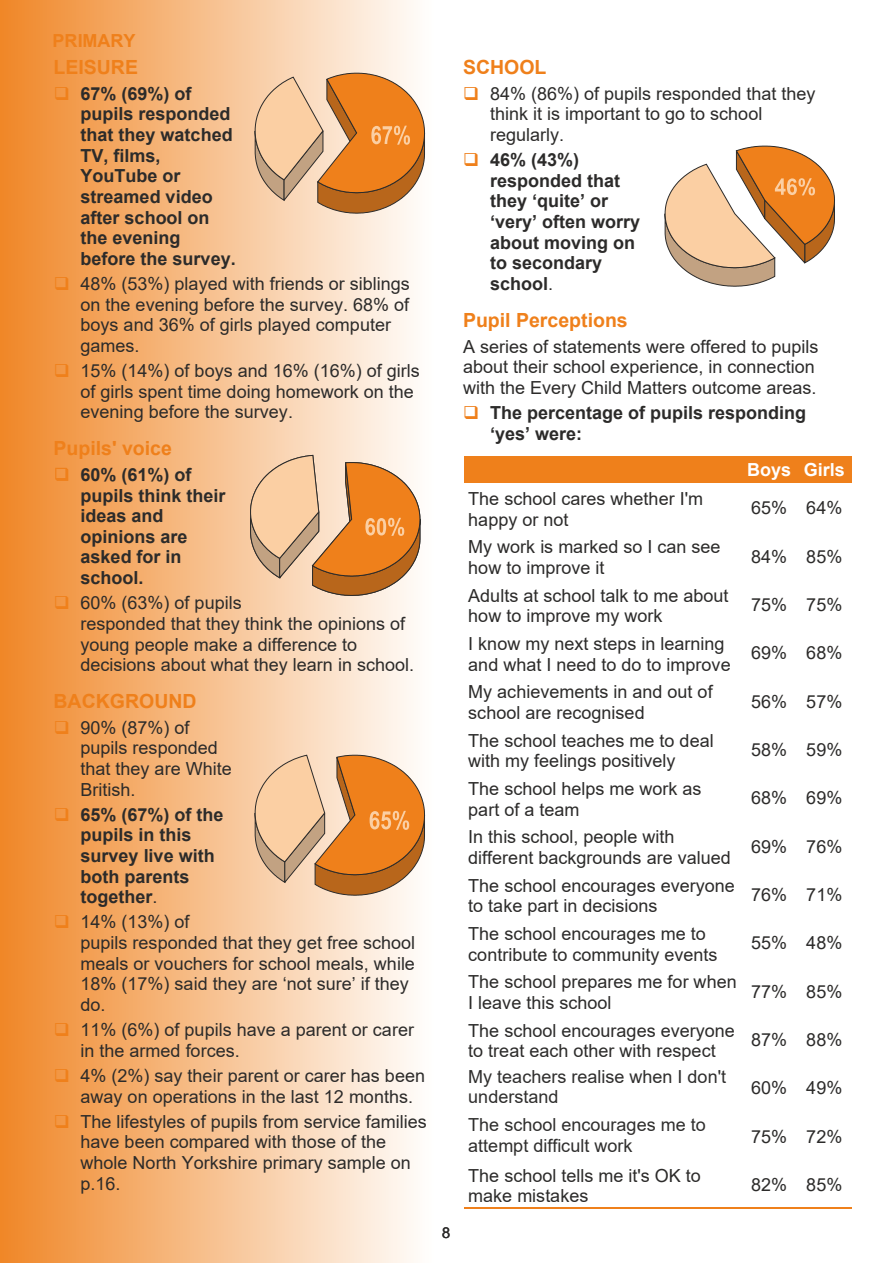
<style>
.page{position:relative;width:893px;height:1263px;background:#fff}
.page>*{position:absolute;margin:0;border:0;box-sizing:border-box;transform-origin:0 0}
.t1{font:700 19.5px "Arial";color:#ef801b}
.t2{font:18px/20.7px "Arial";color:#2c2b2a}
.t3{font:700 18px/20.7px "Arial";color:#2c2b2a}
.t4{font:18px/20.7px "Arial";color:#2f2e2d}
.t5{font:700 18px "Arial";color:#fff}
.t6{font:700 18px "Arial";color:#ef801b}
.t7{font:15px "Arial";color:#2c2b2a}
.s1{font-weight:400}
</style>
<div class="page">
<div style="left:0;top:0;width:435px;height:1263px;background:linear-gradient(to right,#f08727,#fff)"></div>
<svg style="left:55px;top:468px;width:13px;height:13px"></svg>
<svg style="left:250px;top:449px;width:171px;height:147px;background:#e6ad79"></svg>
<div style="left:464px;top:457px;width:277px;height:26px;background:#ef801b"></div>
<div style="left:741px;top:457px;width:56px;height:26px;background:#ef801b"></div>
<div style="left:797px;top:457px;width:55px;height:26px;background:#ef801b"></div>
<hr style="left:464px;top:1207px;width:277px;height:2px;background:#ef801b">
<hr style="left:741px;top:1207px;width:56px;height:2px;background:#ef801b">
<hr style="left:797px;top:1207px;width:55px;height:2px;background:#ef801b">
<svg style="left:254px;top:72px;width:171px;height:142px;background:#e3a56c"></svg>
<svg style="left:664px;top:145px;width:171px;height:142px"></svg>
<svg style="left:254px;top:752px;width:171px;height:144px;background:#e5a86f"></svg>
<svg style="left:55px;top:87px;width:13px;height:13px"></svg>
<svg style="left:55px;top:277px;width:13px;height:13px"></svg>
<svg style="left:55px;top:364px;width:13px;height:13px"></svg>
<svg style="left:55px;top:596px;width:13px;height:13px"></svg>
<svg style="left:55px;top:721px;width:13px;height:13px"></svg>
<svg style="left:55px;top:808px;width:13px;height:13px"></svg>
<svg style="left:55px;top:915px;width:13px;height:13px"></svg>
<svg style="left:55px;top:1023px;width:13px;height:13px"></svg>
<svg style="left:55px;top:1069px;width:13px;height:13px"></svg>
<svg style="left:55px;top:1115px;width:13px;height:13px"></svg>
<p class="t6" style="left:53px;top:34px;width:84px">PRIMARY</p>
<p class="t1" style="left:54px;top:60px;width:86px">LEISURE</p>
<p class="t3" style="left:81px;top:85px;width:157px">67% (69%) of pupils responded that they watched<br>TV, films,<br>YouTube or streamed video after school on the evening before the survey.</p>
<p class="t2" style="left:81px;top:275px;width:331px">48% (53%) played with friends or siblings on the evening before the survey. 68% of boys and 36% of girls played computer games.</p>
<p class="t2" style="left:81px;top:362px;width:341px">15% (14%) of boys and 16% (16%) of girls of girls spent time doing homework on the evening before the survey.</p>
<p class="t1" style="left:54px;top:441px;width:120px">Pupils' voice</p>
<p class="t3" style="left:81px;top:466px;width:146px">60% (61%) of pupils think their ideas and opinions are asked for in school.</p>
<p class="t2" style="left:81px;top:594px;width:335px">60% (63%) of pupils<br>responded that they think the opinions of young people make a difference to decisions about what they learn in school.</p>
<p class="t1" style="left:54px;top:694px;width:145px">BACKGROUND</p>
<p class="t2" style="left:81px;top:719px;width:153px">90% (87%) of pupils responded that they are White<br>British.</p>
<p class="t3" style="left:81px;top:806px;width:145px">65% (67%) of the pupils in this survey live with both parents together<span class="s1">.</span></p>
<p class="t2" style="left:81px;top:913px;width:336px">14% (13%) of<br>pupils responded that they get free school meals or vouchers for school meals, while<br>18% (17%) said they are ‘not sure’ if they do.</p>
<p class="t2" style="left:81px;top:1021px;width:335px">11% (6%) of pupils have a parent or carer in the armed forces.</p>
<p class="t2" style="left:81px;top:1067px;width:346px">4% (2%) say their parent or carer has been away on operations in the last 12 months.</p>
<p class="t2" style="left:81px;top:1113px;width:348px">The lifestyles of pupils from service families have been compared with those of the whole North Yorkshire primary sample on p.16.</p>
<p class="t7" style="left:442px;top:1227px;width:10px">8</p>
<p class="t1" style="left:463px;top:60px;width:85px">SCHOOL</p>
<p class="t2" style="left:490px;top:85px;width:327px">84% (86%) of pupils responded that they think it is important to go to school regularly.</p>
<p class="t3" style="left:490px;top:151px;width:152px">46% (43%) responded that they ‘quite’ or ‘very’ often worry about moving on to secondary school<span class="s1">.</span></p>
<p class="t1" style="left:463px;top:313px;width:166px">Pupil Perceptions</p>
<p class="t2" style="left:463px;top:337px;width:357px">A series of statements were offered to pupils about their school experience, in connection with the Every Child Matters outcome areas.</p>
<p class="t3" style="left:490px;top:404px;width:318px">The percentage of pupils responding ‘yes’ were:</p>
<p class="t5" style="left:747px;top:463px;width:99px">Boys Girls</p>
<p class="t2" style="left:468px;top:490px;width:236px">The school cares whether I'm happy or not</p>
<p class="t2" style="left:751px;top:499px;width:93px">65% 64%</p>
<p class="t2" style="left:468px;top:538px;width:254px">My work is marked so I can see how to improve it</p>
<p class="t2" style="left:751px;top:548px;width:93px">84% 85%</p>
<p class="t2" style="left:468px;top:587px;width:262px">Adults at school talk to me about how to improve my work</p>
<p class="t2" style="left:751px;top:596px;width:93px">75% 75%</p>
<p class="t2" style="left:468px;top:635px;width:264px">I know my next steps in learning and what I need to do to improve</p>
<p class="t2" style="left:751px;top:644px;width:93px">69% 68%</p>
<p class="t2" style="left:468px;top:683px;width:246px">My achievements in and out of school are recognised</p>
<p class="t2" style="left:751px;top:692px;width:93px">56% 57%</p>
<p class="t2" style="left:468px;top:732px;width:247px">The school teaches me to deal with my feelings positively</p>
<p class="t2" style="left:751px;top:741px;width:93px">58% 59%</p>
<p class="t2" style="left:468px;top:780px;width:235px">The school helps me work as part of a team</p>
<p class="t2" style="left:751px;top:789px;width:93px">68% 69%</p>
<p class="t2" style="left:468px;top:828px;width:264px">In this school, people with different backgrounds are valued</p>
<p class="t2" style="left:751px;top:837px;width:93px">69% 76%</p>
<p class="t2" style="left:468px;top:877px;width:268px">The school encourages everyone to take part in decisions</p>
<p class="t2" style="left:751px;top:886px;width:93px">76% 71%</p>
<p class="t2" style="left:468px;top:925px;width:251px">The school encourages me to contribute to community events</p>
<p class="t2" style="left:751px;top:934px;width:93px">55% 48%</p>
<p class="t2" style="left:468px;top:973px;width:270px">The school prepares me for when<br>I leave this school</p>
<p class="t2" style="left:751px;top:982px;width:93px">77% 85%</p>
<p class="t2" style="left:468px;top:1022px;width:268px">The school encourages everyone to treat each other with respect</p>
<p class="t2" style="left:751px;top:1031px;width:93px">87% 88%</p>
<p class="t4" style="left:468px;top:1068px;width:259px">My teachers realise when I don't understand</p>
<p class="t2" style="left:751px;top:1079px;width:93px">60% 49%</p>
<p class="t4" style="left:468px;top:1116px;width:239px">The school encourages me to attempt difficult work</p>
<p class="t2" style="left:751px;top:1127px;width:93px">75% 72%</p>
<p class="t2" style="left:468px;top:1167px;width:234px">The school tells me it's OK to make mistakes</p>
<p class="t2" style="left:751px;top:1176px;width:93px">82% 85%</p>
</div>
